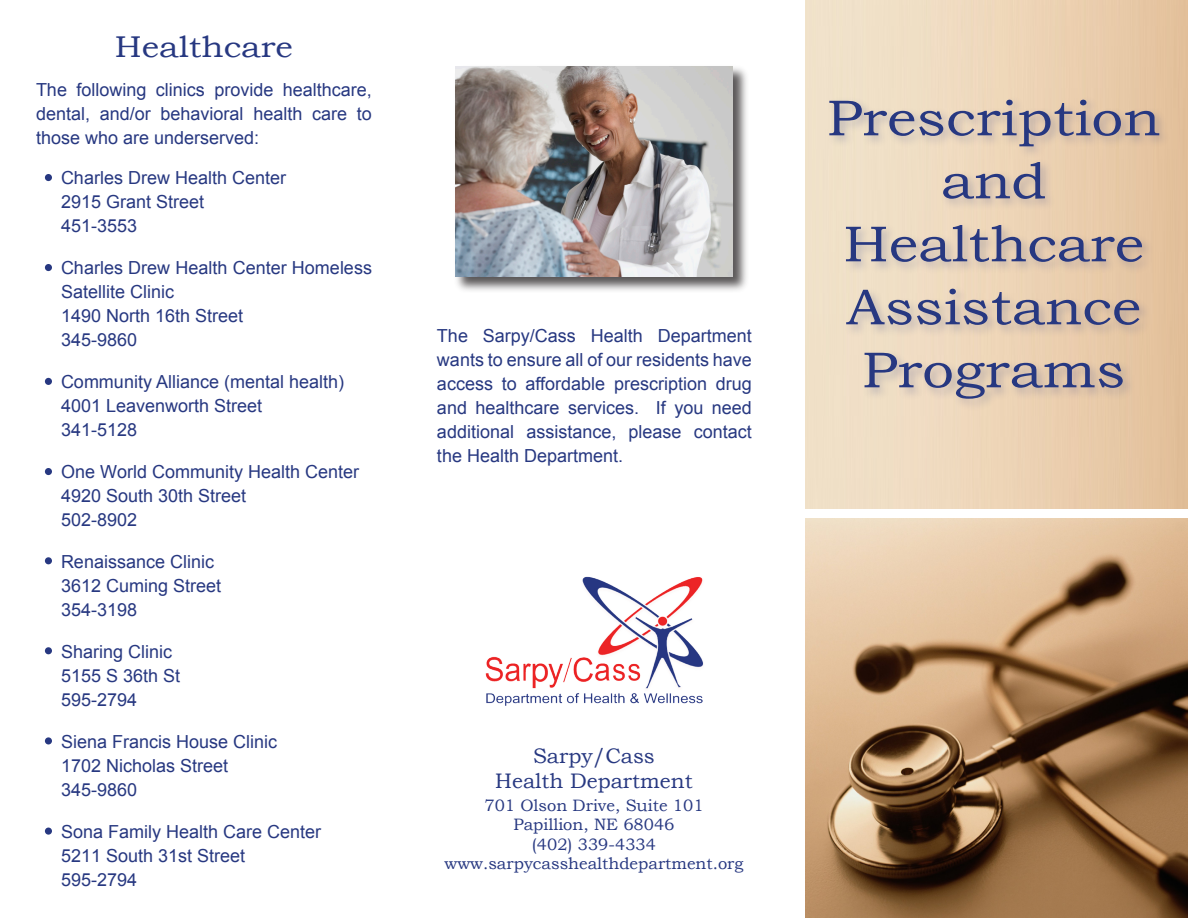
<style>
.page{position:relative;width:1188px;height:918px;background:#fff}
.page>*{position:absolute;margin:0;border:0;box-sizing:border-box;transform-origin:0 0}
.Paragraph_Style_3{font:50.7px/63px "Bookman Old Style";color:#273881;text-align:center;scale:1.12 1}
.Paragraph_Style_3-2{font:30px "Bookman Old Style";color:#273881;scale:1.12 1}
.t1{font:21px "Bookman Old Style";color:#273881}
.Paragraph_Style_3-3{font:18px/24px "Arial";color:#273881;text-align:justify}
.t2{font:16.5px "Bookman Old Style";color:#273881}
</style>
<div class="page">
<img style="left:485px;top:576px;width:219px;height:130px">
<div style="left:825px;top:95px;width:347px;height:317px;background:#263882;opacity:.27"></div>
<div style="left:45px;top:174px;width:7px;height:7px;background:#273881;border-radius:50%"></div>
<div style="left:45px;top:264px;width:7px;height:7px;background:#273881;border-radius:50%"></div>
<div style="left:45px;top:378px;width:7px;height:7px;background:#273881;border-radius:50%"></div>
<div style="left:45px;top:468px;width:7px;height:7px;background:#273881;border-radius:50%"></div>
<div style="left:45px;top:557px;width:7px;height:7px;background:#273881;border-radius:50%"></div>
<div style="left:45px;top:647px;width:7px;height:7px;background:#273881;border-radius:50%"></div>
<div style="left:45px;top:737px;width:7px;height:7px;background:#273881;border-radius:50%"></div>
<div style="left:45px;top:828px;width:7px;height:7px;background:#273881;border-radius:50%"></div>
<div style="left:453px;top:64px;width:296px;height:229px;background:#231f20;opacity:.75"></div>
<img style="left:455px;top:66px;width:278px;height:211px">
<img style="left:806px;top:518px;width:382px;height:400px">
<p class="Paragraph_Style_3-2" style="left:115px;top:28px;width:161px">Healthcare</p>
<p class="Paragraph_Style_3-3" style="left:36px;top:78px;width:337px">The following clinics provide healthcare, dental, and/or behavioral health care to those who are underserved:</p>
<p class="Paragraph_Style_3-3" style="left:61px;top:166px;width:227px">Charles Drew Health Center</p>
<p class="Paragraph_Style_3-3" style="left:61px;top:190px;width:145px">2915 Grant Street</p>
<p class="Paragraph_Style_3-3" style="left:61px;top:214px;width:78px">451-3553</p>
<p class="Paragraph_Style_3-3" style="left:61px;top:256px;width:313px">Charles Drew Health Center Homeless<br>Satellite Clinic</p>
<p class="Paragraph_Style_3-3" style="left:61px;top:304px;width:184px">1490 North 16th Street</p>
<p class="Paragraph_Style_3-3" style="left:61px;top:328px;width:78px">345-9860</p>
<p class="Paragraph_Style_3-3" style="left:61px;top:370px;width:285px">Community Alliance (mental health)</p>
<p class="Paragraph_Style_3-3" style="left:61px;top:394px;width:203px">4001 Leavenworth Street</p>
<p class="Paragraph_Style_3-3" style="left:61px;top:418px;width:78px">341-5128</p>
<p class="Paragraph_Style_3-3" style="left:61px;top:460px;width:300px">One World Community Health Center</p>
<p class="Paragraph_Style_3-3" style="left:61px;top:484px;width:187px">4920 South 30th Street</p>
<p class="Paragraph_Style_3-3" style="left:61px;top:508px;width:78px">502-8902</p>
<p class="Paragraph_Style_3-3" style="left:61px;top:550px;width:155px">Renaissance Clinic</p>
<p class="Paragraph_Style_3-3" style="left:61px;top:574px;width:162px">3612 Cuming Street</p>
<p class="Paragraph_Style_3-3" style="left:61px;top:598px;width:78px">354-3198</p>
<p class="Paragraph_Style_3-3" style="left:61px;top:640px;width:113px">Sharing Clinic</p>
<p class="Paragraph_Style_3-3" style="left:61px;top:664px;width:121px">5155 S 36th St</p>
<p class="Paragraph_Style_3-3" style="left:61px;top:688px;width:78px">595-2794</p>
<p class="Paragraph_Style_3-3" style="left:61px;top:730px;width:218px">Siena Francis House Clinic</p>
<p class="Paragraph_Style_3-3" style="left:61px;top:754px;width:169px">1702 Nicholas Street</p>
<p class="Paragraph_Style_3-3" style="left:61px;top:778px;width:78px">345-9860</p>
<p class="Paragraph_Style_3-3" style="left:61px;top:820px;width:262px">Sona Family Health Care Center</p>
<p class="Paragraph_Style_3-3" style="left:61px;top:844px;width:186px">5211 South 31st Street</p>
<p class="Paragraph_Style_3-3" style="left:61px;top:868px;width:78px">595-2794</p>
<p class="Paragraph_Style_3-3" style="left:437px;top:323px;width:316px">The Sarpy/Cass Health Department wants to ensure all of our residents have access to affordable prescription drug and healthcare services. If you need additional assistance, please contact the Health Department.</p>
<p class="t1" style="left:533px;top:742px;width:123px">Sarpy/Cass</p>
<p class="t1" style="left:495px;top:768px;width:199px">Health Department</p>
<p class="t2" style="left:484px;top:794px;width:221px">701 Olson Drive, Suite 101</p>
<p class="t2" style="left:513px;top:814px;width:163px">Papillion, NE 68046</p>
<p class="t2" style="left:532px;top:833px;width:126px">(402) 339-4334</p>
<p class="t2" style="left:445px;top:853px;width:300px">www.sarpycasshealthdepartment.org</p>
<p class="Paragraph_Style_3" style="left:827px;top:87px;width:300px">Prescription and<br>Healthcare<br>Assistance<br>Programs</p>
</div>
